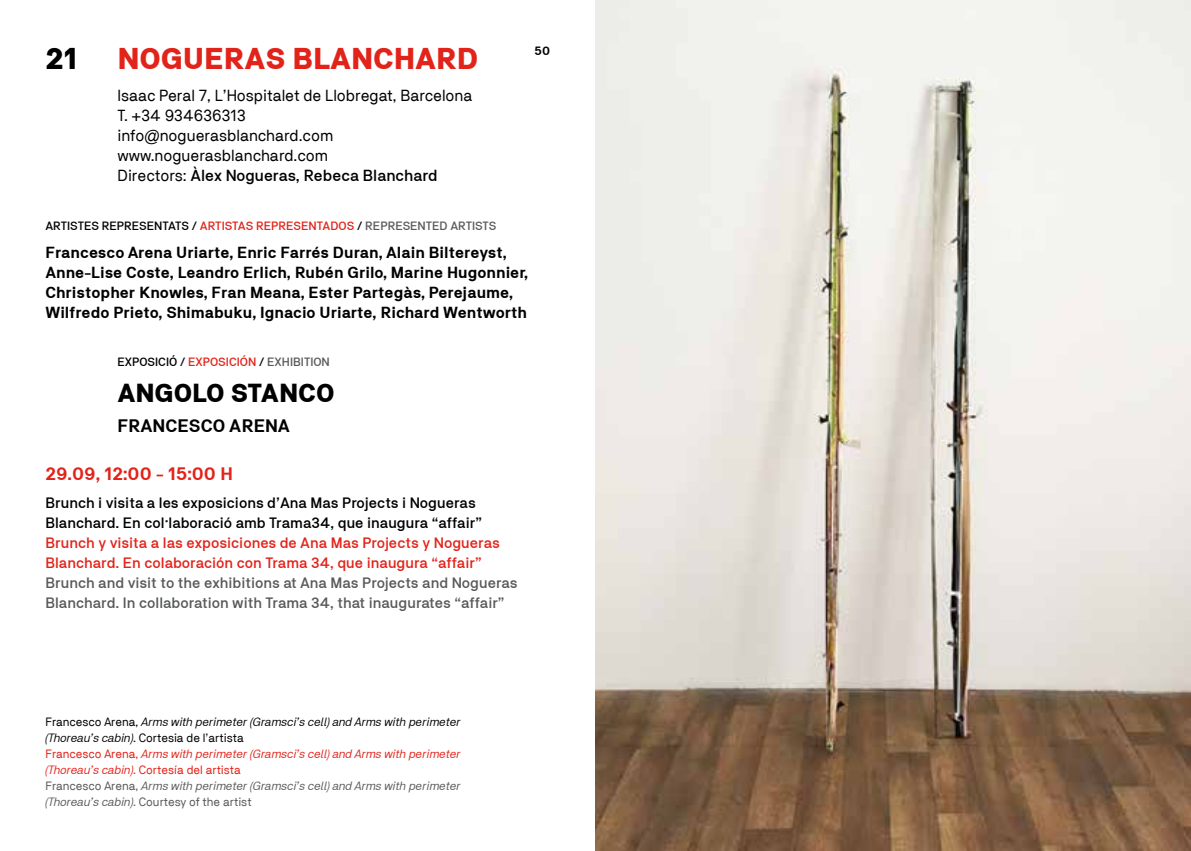
<style>
.page{position:relative;width:1191px;height:851px;background:#fff}
.page>*{position:absolute;margin:0;border:0;box-sizing:border-box;transform-origin:0 0}
.t1{font:900 30px "NB Akademie Std";color:#e2231a}
.t2{font:900 30px "NB Akademie Std";color:#000}
.t3{font:900 26px "NB Akademie Std";color:#000}
.t4{font:700 18px "NB Akademie Std";color:#e2231a}
.t5{font:700 18px "NB Akademie Std";color:#000}
.t6{font:700 16px/20px "NB Akademie Std";color:#000}
.t7{font:16px/20px "NB Akademie Std";color:#000}
.t8{font:500 15px/20px "NB Akademie Std";color:#58595b}
.t9{font:500 15px/20px "NB Akademie Std";color:#000}
.t10{font:500 15px/20px "NB Akademie Std";color:#e2231a}
.t11{font:italic 12px/16px "NB Akademie Std";color:#000}
.t12{font:500 12px "NB Akademie Std";color:#000}
.t13{font:500 12px "NB Akademie Std";color:#58595b}
.t14{font:500 12px "NB Akademie Std";color:#e2231a}
.t15{font:700 12px "NB Akademie Std";color:#000}
.s1{font-weight:500}
.s2{color:#e2231a}
.s3{color:#58595b}
.s4{color:#000}
.s5{font-style:normal}
.s6{font-style:normal;color:#e2231a}
.s7{font-style:normal;color:#58595b}
</style>
<div class="page">
<img style="left:595px;top:0;width:596px;height:850px">
<p class="t15" style="left:534px;top:44px;width:17px">50</p>
<h1 class="t2" style="left:45px;top:42px;width:34px">21</h1>
<h1 class="t1" style="left:117px;top:42px;width:363px">NOGUERAS BLANCHARD</h1>
<h3 class="t7" style="left:117px;top:86px;width:356px">Isaac Peral 7, L’Hospitalet de Llobregat, Barcelona T. +34 934636313<br>info@noguerasblanchard.com www.noguerasblanchard.com<br>Directors: <span class="s1">Àlex Nogueras, Rebeca Blanchard</span></h3>
<p class="t12" style="left:45px;top:218px;width:452px">ARTISTES REPRESENTATS / <span class="s2">ARTISTAS REPRESENTADOS</span> / <span class="s3">REPRESENTED ARTISTS</span></p>
<p class="t6" style="left:45px;top:242px;width:484px">Francesco Arena Uriarte, Enric Farrés Duran, Alain Biltereyst, Anne-Lise Coste, Leandro Erlich, Rubén Grilo, Marine Hugonnier, Christopher Knowles, Fran Meana, Ester Partegàs, Perejaume, Wilfredo Prieto, Shimabuku, Ignacio Uriarte, Richard Wentworth</p>
<p class="t12" style="left:117px;top:354px;width:22px">Exposici</p>
<p class="t14" style="left:169px;top:354px;width:41px"><span class="s4">ó /</span> Exposici</p>
<p class="t13" style="left:240px;top:354px;width:57px"><span class="s2">ón</span> <span class="s4">/</span> Exhibition</p>
<h2 class="t3" style="left:117px;top:378px;width:37px">ANGOLO</h2>
<h2 class="t3" style="left:231px;top:378px;width:35px">STANCO</h2>
<h3 class="t5" style="left:117px;top:415px;width:24px">Francesco</h3>
<h3 class="t5" style="left:229px;top:415px;width:25px">Arena</h3>
<h3 class="t4" style="left:45px;top:463px;width:189px">29.09, 12:00 - 15:00 H</h3>
<p class="t9" style="left:45px;top:492px;width:438px">Brunch i visita a les exposicions d’Ana Mas Projects i Nogueras<br>Blanchard. En col·laboració amb Trama34, que inaugura “affair”</p>
<p class="t10" style="left:45px;top:532px;width:456px">Brunch y visita a las exposiciones de Ana Mas Projects y Nogueras<br>Blanchard. En colaboración con Trama 34, que inaugura “affair”</p>
<p class="t8" style="left:45px;top:572px;width:474px">Brunch and visit to the exhibitions at Ana Mas Projects and Nogueras<br>Blanchard. In collaboration with Trama 34, that inaugurates “affair”</p>
<p class="t11" style="left:45px;top:713px;width:417px"><span class="s5">Francesco Arena,</span> Arms with perimeter (Gramsci’s cell) and Arms with perimeter (Thoreau’s cabin)<span class="s5">. Cortesia de l’artista<br></span><span class="s6">Francesco Arena,</span> <span class="s2">Arms with perimeter (Gramsci’s cell) and Arms with perimeter (Thoreau’s cabin)</span><span class="s6">. Cortesía del artista<br></span><span class="s7">Francesco Arena,</span> <span class="s3">Arms with perimeter (Gramsci’s cell) and Arms with perimeter (Thoreau’s cabin)</span><span class="s7">. Courtesy of the artist</span></p>
</div>
